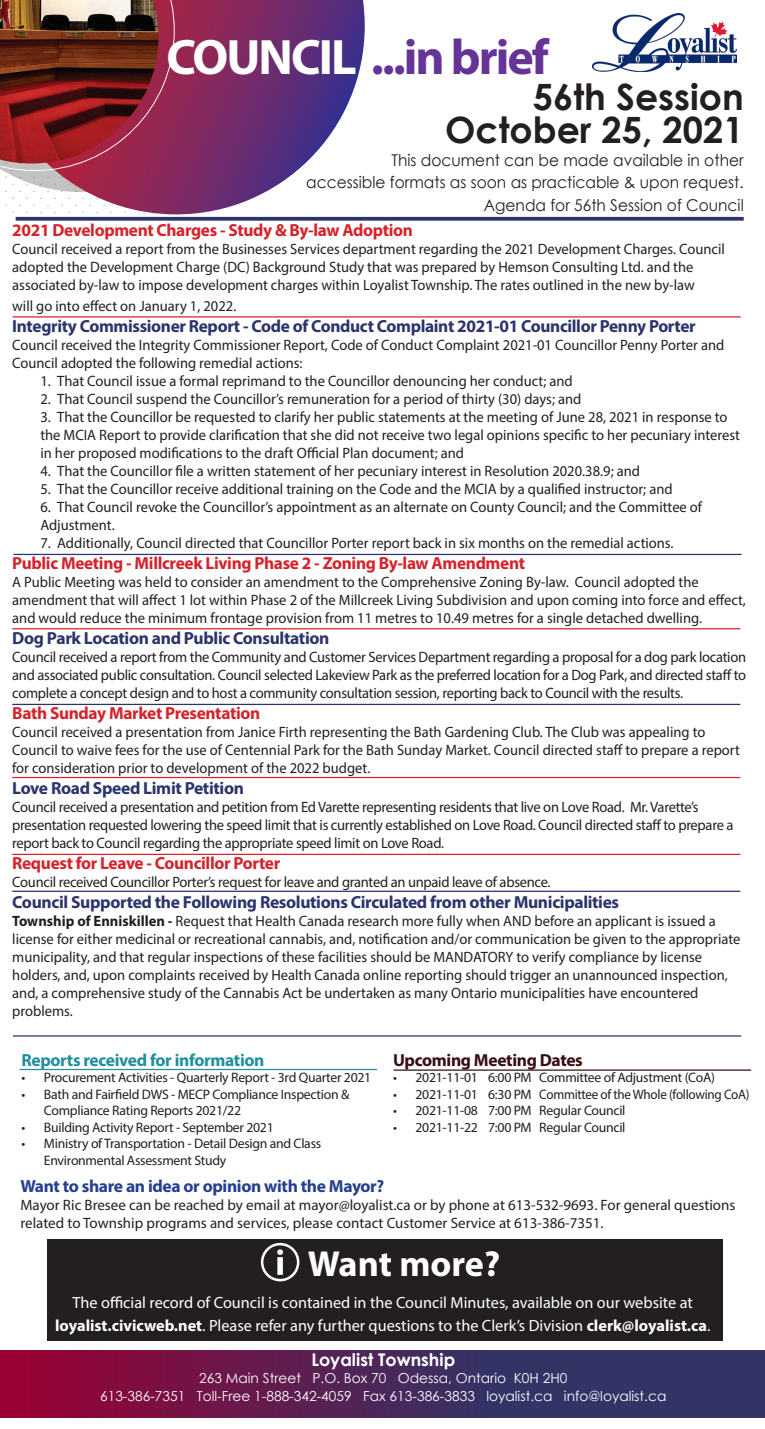
<style>
.page{position:relative;width:765px;height:1429px;background:#fff}
.page>*{position:absolute;margin:0;border:0;box-sizing:border-box;transform-origin:0 0}
.t1{font:700 50px "Myriad Pro";letter-spacing:-.04em;color:#639}
.t2{font:700 36.25px "Century Gothic";color:#231f20}
.t3{font:700 36.25px "Myriad Pro";letter-spacing:-.005em;color:#fff}
.t4{font:700 17.5px "Myriad Pro";letter-spacing:-.02em;color:#2b346b}
.t5{font:700 17.5px "Myriad Pro";letter-spacing:-.02em;color:#d5232b}
.t6{font:700 17.5px "Myriad Pro";letter-spacing:-.02em;color:#253f8e}
.t7{font:700 17.5px "Myriad Pro";letter-spacing:-.02em;color:#218f9e}
.t8{font:700 17.5px "Myriad Pro";letter-spacing:-.02em;color:#390e0f}
.t9{font:700 17.5px "Century Gothic";color:#fff}
.t10{font:16.25px "Myriad Pro";color:#fff}
.t11{font:16.25px "Century Gothic";color:#231f20;scale:.95 1}
.t12{font:15px/18px "Myriad Pro";color:#231f20}
.t13{font:15px/18px "Myriad Pro";letter-spacing:-.02em;color:#231f20}
.t14{font:13.75px/16.5px "Myriad Pro";letter-spacing:-.02em;color:#231f20}
.t15{font:13.75px "Century Gothic";color:#fff}
.s1{color:#fff}
.s2{font-weight:700}
</style>
<div class="page">
<svg style="left:4px;top:0;width:361px;height:214px"></svg>
<svg style="left:0;top:0;width:175px;height:171px;background:#7f3031"></svg>
<img style="left:592px;top:14px;width:144px;height:57px">
<svg style="left:1px;top:1351px;width:764px;height:66px;background:#552154"></svg>
<svg style="left:16px;top:217px;width:728px;height:4px;background:#3c4577"></svg>
<hr style="left:13px;top:316px;width:728px;height:2px;background:#d5232b">
<hr style="left:12px;top:704px;width:728px;height:1px;background:#2b346b">
<div style="left:47px;top:1240px;width:675px;height:101px;background:#231f20"></div>
<div style="left:261px;top:1243px;width:38px;height:38px;border:2px solid #fff;border-radius:50%"></div>
<svg style="left:277px;top:1249px;width:6px;height:26px"></svg>
<hr style="left:20px;top:1069px;width:357px;height:1px;background:#218f9e">
<hr style="left:394px;top:1069px;width:357px;height:2px;background:#381112">
<hr style="left:12px;top:628px;width:728px;height:1px;background:#d5232b">
<hr style="left:14px;top:554px;width:728px;height:1px;background:#2b346b">
<hr style="left:12px;top:777px;width:728px;height:1px;background:#d5232b">
<hr style="left:12px;top:891px;width:728px;height:1px;background:#2b346b">
<hr style="left:12px;top:854px;width:728px;height:1px;background:#d5232b">
<hr style="left:13px;top:1035px;width:728px;height:1px;background:#2b346b">
<p class="t1" style="left:166px;top:24px;width:384px"><span class="s1">COUNCIL</span> ...in brief</p>
<p class="t2" style="left:533px;top:69px;width:212px">56th Session</p>
<p class="t2" style="left:445px;top:103px;width:300px">October 25, 2021</p>
<p class="t11" style="left:391px;top:149px;width:372px">This document can be made available in other</p>
<p class="t11" style="left:306px;top:171px;width:462px">accessible formats as soon as practicable &amp; upon request.</p>
<p class="t11" style="left:484px;top:194px;width:275px">Agenda for 56th Session of Council</p>
<p class="t5" style="left:12px;top:219px;width:402px">2021 Development Charges - Study &amp; By-law Adoption</p>
<p class="t12" style="left:12px;top:240px;width:714px">Council received a report from the Businesses Services department regarding the 2021 Development Charges. Council adopted the Development Charge (DC) Background Study that was prepared by Hemson Consulting Ltd. and the associated by-law to impose development charges within Loyalist Township. The rates outlined in the new by-law</p>
<p class="t12" style="left:12px;top:297px;width:226px">will go into effect on January 1, 2022.</p>
<p class="t4" style="left:12px;top:315px;width:685px">Integrity Commissioner Report - Code of Conduct Complaint 2021-01 Councillor Penny Porter</p>
<p class="t12" style="left:12px;top:336px;width:714px">Council received the Integrity Commissioner Report, Code of Conduct Complaint 2021-01 Councillor Penny Porter and<br>Council adopted the following remedial actions:</p>
<p class="t12" style="left:40px;top:372px;width:534px">1. That Council issue a formal reprimand to the Councillor denouncing her conduct; and</p>
<p class="t12" style="left:40px;top:390px;width:543px">2. That Council suspend the Councillor’s remuneration for a period of thirty (30) days; and</p>
<p class="t12" style="left:40px;top:408px;width:701px">3. That the Councillor be requested to clarify her public statements at the meeting of June 28, 2021 in response to the MCIA Report to provide clarification that she did not receive two legal opinions specific to her pecuniary interest in her proposed modifications to the draft Official Plan document; and</p>
<p class="t12" style="left:40px;top:462px;width:601px">4. That the Councillor file a written statement of her pecuniary interest in Resolution 2020.38.9; and</p>
<p class="t12" style="left:40px;top:480px;width:634px">5. That the Councillor receive additional training on the Code and the MCIA by a qualified instructor; and</p>
<p class="t12" style="left:40px;top:498px;width:663px">6. That Council revoke the Councillor’s appointment as an alternate on County Council; and the Committee of<br>Adjustment.</p>
<p class="t12" style="left:40px;top:534px;width:635px">7. Additionally, Council directed that Councillor Porter report back in six months on the remedial actions.</p>
<p class="t5" style="left:12px;top:552px;width:514px">Public Meeting - Millcreek Living Phase 2 - Zoning By-law Amendment</p>
<p class="t12" style="left:12px;top:573px;width:735px">A Public Meeting was held to consider an amendment to the Comprehensive Zoning By-law. Council adopted the amendment that will affect 1 lot within Phase 2 of the Millcreek Living Subdivision and upon coming into force and effect, and would reduce the minimum frontage provision from 11 metres to 10.49 metres for a single detached dwelling.</p>
<p class="t4" style="left:12px;top:627px;width:319px">Dog Park Location and Public Consultation</p>
<p class="t12" style="left:12px;top:648px;width:735px;text-align:justify">Council received a report from the Community and Customer Services Department regarding a proposal for a dog park location and associated public consultation. Council selected Lakeview Park as the preferred location for a Dog Park, and directed staff to complete a concept design and to host a community consultation session, reporting back to Council with the results.</p>
<p class="t5" style="left:12px;top:702px;width:249px">Bath Sunday Market Presentation</p>
<p class="t12" style="left:12px;top:723px;width:729px">Council received a presentation from Janice Firth representing the Bath Gardening Club. The Club was appealing to<br>Council to waive fees for the use of Centennial Park for the Bath Sunday Market. Council directed staff to prepare a report for consideration prior to development of the 2022 budget.</p>
<p class="t4" style="left:12px;top:777px;width:233px">Love Road Speed Limit Petition</p>
<p class="t13" style="left:12px;top:798px;width:723px">Council received a presentation and petition from Ed Varette representing residents that live on Love Road. Mr. Varette’s presentation requested lowering the speed limit that is currently established on Love Road. Council directed staff to prepare a report back to Council regarding the appropriate speed limit on Love Road.</p>
<p class="t5" style="left:12px;top:852px;width:270px">Request for Leave - Councillor Porter</p>
<p class="t13" style="left:12px;top:873px;width:540px">Council received Councillor Porter’s request for leave and granted an unpaid leave of absence.</p>
<p class="t4" style="left:12px;top:891px;width:608px">Council Supported the Following Resolutions Circulated from other Municipalities</p>
<p class="t12" style="left:12px;top:912px;width:730px"><span class="s2">Township of Enniskillen -</span> Request that Health Canada research more fully when AND before an applicant is issued a license for either medicinal or recreational cannabis, and, notification and/or communication be given to the appropriate municipality, and that regular inspections of these facilities should be MANDATORY to verify compliance by license holders, and, upon complaints received by Health Canada online reporting should trigger an unannounced inspection, and, a comprehensive study of the Cannabis Act be undertaken as many Ontario municipalities have encountered problems.</p>
<p class="t7" style="left:21px;top:1048px;width:245px">Reports received for information</p>
<p class="t14" style="left:21px;top:1069px;width:351px">• Procurement Activities - Quarterly Report - 3rd Quarter 2021</p>
<p class="t14" style="left:44px;top:1086px;width:307px;text-indent:-22px">• Bath and Fairfield DWS - MECP Compliance Inspection &amp;<br>Compliance Rating Reports 2021/22</p>
<p class="t14" style="left:21px;top:1119px;width:254px">• Building Activity Report - September 2021</p>
<p class="t14" style="left:44px;top:1135px;width:279px;text-indent:-22px">• Ministry of Transportation - Detail Design and Class<br>Environmental Assessment Study</p>
<p class="t8" style="left:393px;top:1048px;width:191px">Upcoming Meeting Dates</p>
<p class="t14" style="left:393px;top:1069px;width:323px">• 2021-11-01 6:00 PM Committee of Adjustment (CoA)</p>
<p class="t14" style="left:393px;top:1086px;width:358px">• 2021-11-01 6:30 PM Committee of the Whole (following CoA)</p>
<p class="t14" style="left:393px;top:1102px;width:234px">• 2021-11-08 7:00 PM Regular Council</p>
<p class="t14" style="left:393px;top:1119px;width:234px">• 2021-11-22 7:00 PM Regular Council</p>
<p class="t6" style="left:20px;top:1175px;width:365px">Want to share an idea or opinion with the Mayor?</p>
<p class="t12" style="left:20px;top:1196px;width:716px">Mayor Ric Bresee can be reached by email at mayor@loyalist.ca or by phone at 613-532-9693. For general questions related to Township programs and services, please contact Customer Service at 613-386-7351.</p>
<p class="t3" style="left:308px;top:1240px;width:194px">Want more?</p>
<p class="t10" style="left:73px;top:1292px;width:622px">The official record of Council is contained in the Council Minutes, available on our website at</p>
<p class="t10" style="left:55px;top:1315px;width:657px"><span class="s2">loyalist.civicweb.net</span>. Please refer any further questions to the Clerk’s Division <span class="s2">clerk@loyalist.ca</span>.</p>
<p class="t9" style="left:311px;top:1346px;width:145px">Loyalist Township</p>
<p class="t15" style="left:199px;top:1368px;width:370px">263 Main Street P.O. Box 70 Odessa, Ontario K0H 2H0</p>
<p class="t15" style="left:100px;top:1386px;width:568px">613-386-7351 Toll-Free 1-888-342-4059 Fax 613-386-3833 loyalist.ca info@loyalist.ca</p>
</div>
